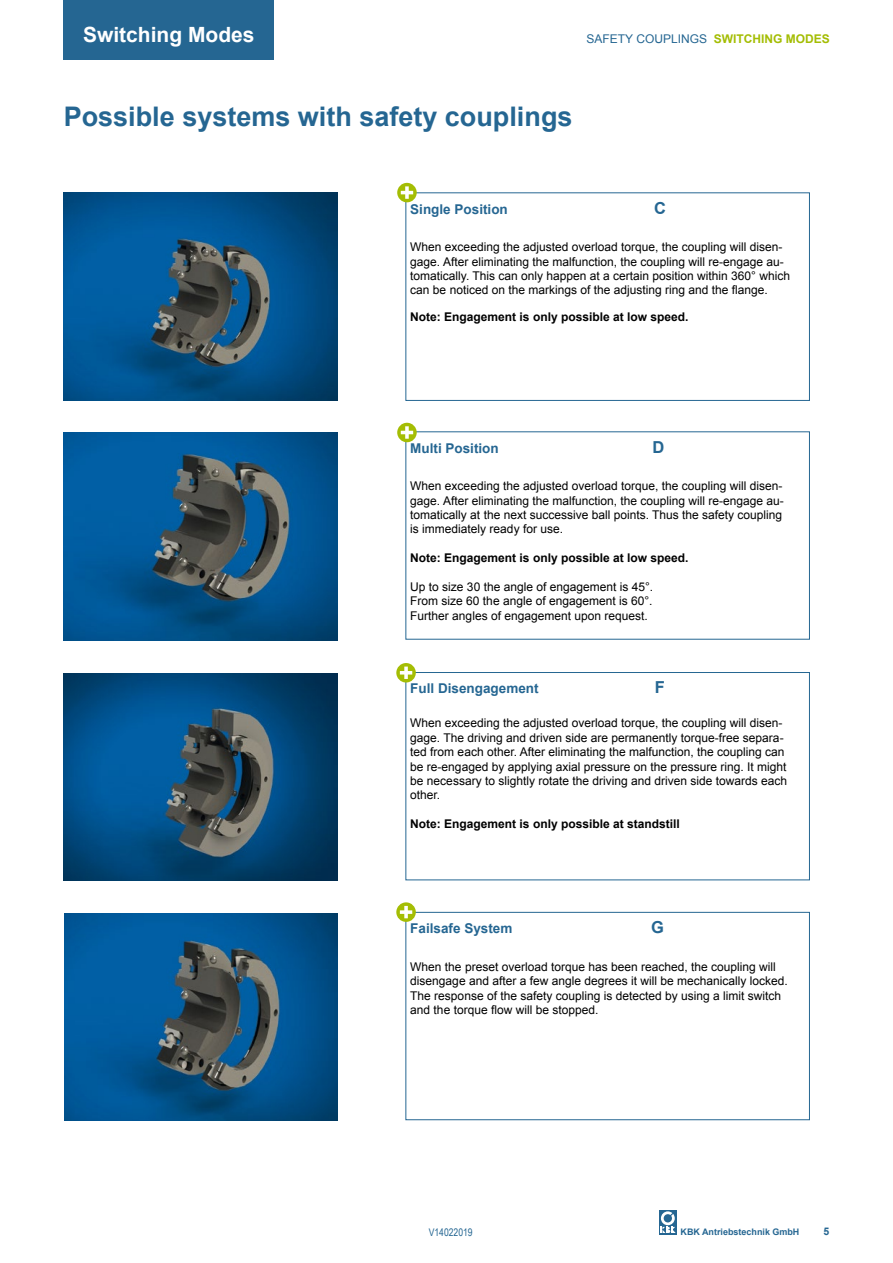
<style>
.page{position:relative;width:893px;height:1263px;background:#fff}
.page>*{position:absolute;margin:0;border:0;box-sizing:border-box;transform-origin:0 0}
.t1{font:700 27px "Arial";color:#256692}
.t2{font:700 21px "Arial";color:#fff}
.t3{font:700 16.5px "Arial";color:#256692}
.t4{font:700 13.5px "Arial";color:#256692}
.t5{font:12px/14.4px "Arial";color:#000}
.t6{font:700 12px "Arial";color:#000}
.t7{font:12px "Arial";color:#256692}
.t8{font:10.5px "Arial Narrow";color:#256692}
.t9{font:700 10.5px "Arial";color:#256692}
.t10{font:700 9px "Arial";color:#256692}
.s1{font-weight:700;color:#a4bd04}
</style>
<div class="page">
<div style="left:659px;top:1210px;width:18px;height:25px;background:#256692"></div>
<svg style="left:660px;top:1211px;width:16px;height:22px"></svg>
<div style="left:406px;top:193px;width:404px;height:208px;border:1px solid #256692"></div>
<div style="left:406px;top:672px;width:404px;height:208px;border:1px solid #256692"></div>
<div style="left:406px;top:912px;width:404px;height:208px;border:1px solid #256692"></div>
<svg style="left:397px;top:183px;width:20px;height:19px"></svg>
<div style="left:64px;top:0;width:210px;height:60px;background:#256692"></div>
<img style="left:64px;top:193px;width:273px;height:207px">
<img style="left:64px;top:432px;width:273px;height:208px">
<img style="left:64px;top:673px;width:273px;height:208px">
<img style="left:65px;top:913px;width:273px;height:208px">
<svg style="left:397px;top:423px;width:20px;height:19px"></svg>
<svg style="left:396px;top:663px;width:20px;height:19px"></svg>
<svg style="left:396px;top:902px;width:20px;height:20px"></svg>
<h2 class="t2" style="left:83px;top:20px;width:173px">Switching Modes</h2>
<p class="t7" style="left:587px;top:30px;width:245px">SAFETY COUPLINGS <span class="s1">SWITCHING MODES</span></p>
<h1 class="t1" style="left:64px;top:99px;width:510px">Possible systems with safety couplings</h1>
<p class="t4" style="left:410px;top:200px;width:99px">Single Position</p>
<h3 class="t3" style="left:654px;top:197px;width:13px">C</h3>
<p class="t5" style="left:410px;top:240px;width:381px">When exceeding the adjusted overload torque, the coupling will disen&shy;gage. After eliminating the malfunction, the coupling will re-engage au&shy;tomatically. This can only happen at a certain position within 360° which can be noticed on the markings of the adjusting ring and the flange.</p>
<p class="t6" style="left:410px;top:309px;width:280px">Note: Engagement is only possible at low speed.</p>
<p class="t4" style="left:410px;top:439px;width:90px">Multi Position</p>
<h3 class="t3" style="left:653px;top:436px;width:13px">D</h3>
<p class="t5" style="left:410px;top:479px;width:375px">When exceeding the adjusted overload torque, the coupling will disen&shy;gage. After eliminating the malfunction, the coupling will re-engage au&shy;tomatically at the next successive ball points. Thus the safety coupling is immediately ready for use.</p>
<p class="t6" style="left:410px;top:550px;width:280px">Note: Engagement is only possible at low speed.</p>
<p class="t5" style="left:410px;top:580px;width:244px;text-align:justify">Up to size 30 the angle of engagement is 45°.<br>From size 60 the angle of engagement is 60°.<br>Further angles of engagement upon request.</p>
<p class="t4" style="left:410px;top:679px;width:130px">Full Disengagement</p>
<h3 class="t3" style="left:655px;top:676px;width:12px">F</h3>
<p class="t5" style="left:410px;top:716px;width:378px">When exceeding the adjusted overload torque, the coupling will disen&shy;gage. The driving and driven side are permanently torque-free separa&shy;ted from each other. After eliminating the malfunction, the coupling can be re-engaged by applying axial pressure on the pressure ring. It might be necessary to slightly rotate the driving and driven side towards each other.</p>
<p class="t6" style="left:410px;top:816px;width:271px">Note: Engagement is only possible at standstill</p>
<p class="t4" style="left:410px;top:919px;width:104px">Failsafe System</p>
<h3 class="t3" style="left:651px;top:916px;width:14px">G</h3>
<p class="t5" style="left:410px;top:959px;width:379px">When the preset overload torque has been reached, the coupling will disengage and after a few angle degrees it will be mechanically locked.<br>The response of the safety coupling is detected by using a limit switch and the torque flow will be stopped.</p>
<p class="t8" style="left:429px;top:1224px;width:46px">V14022019</p>
<p class="t10" style="left:681px;top:1225px;width:120px">KBK Antriebstechnik GmbH</p>
<p class="t9" style="left:823px;top:1224px;width:7px">5</p>
</div>
